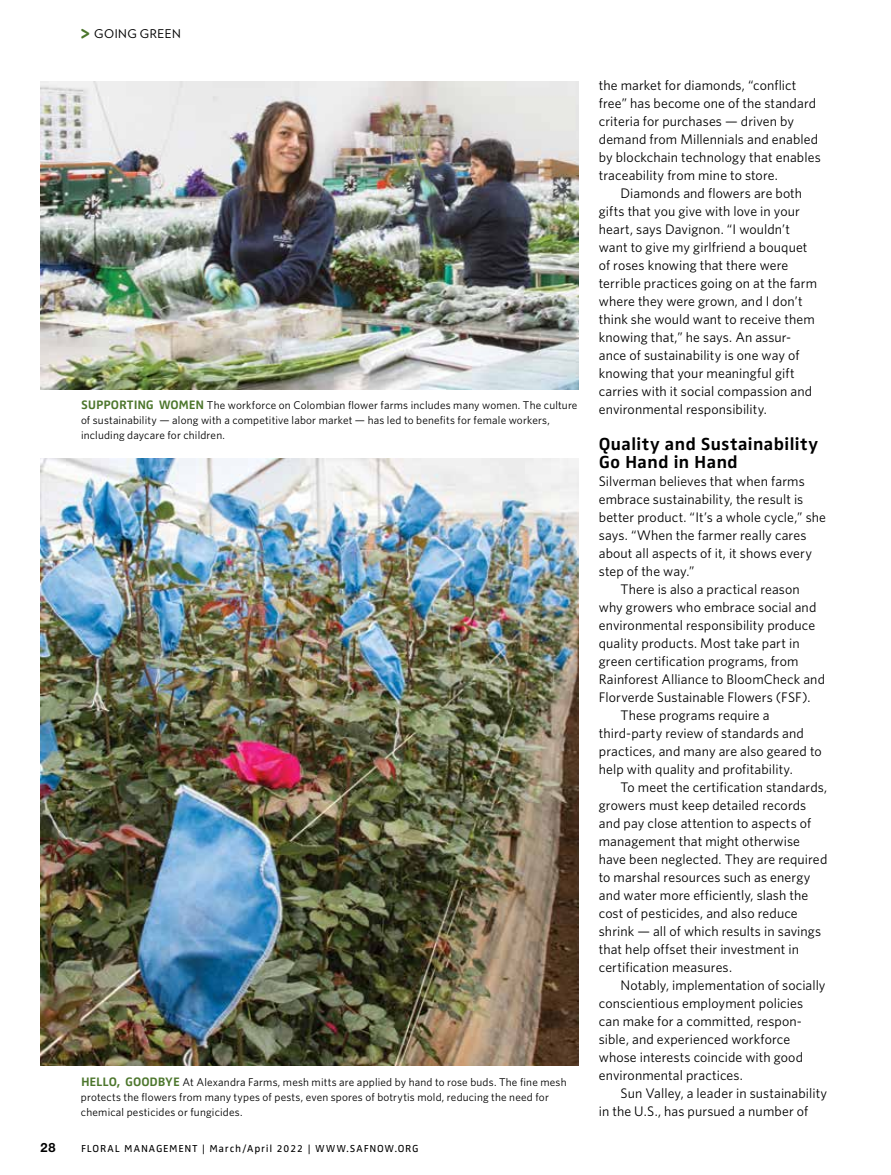
<style>
.page{position:relative;width:891px;height:1175px;background:#fff}
.page>*{position:absolute;margin:0;border:0;box-sizing:border-box;transform-origin:0 0}
.t1{font:700 18px/18px "Zwo Corr Pro";letter-spacing:-.01em;color:#000}
.t2{font:13.8px/18px "Whitney";letter-spacing:.005em;color:#000}
.t3{font:700 12.75px "Helvetica Neue LT Std";color:#000}
.t4{font:12px "Verlag";letter-spacing:.045em;color:#000}
.t5{font:11.25px/15px "Whitney";letter-spacing:.015em;color:#000}
.t6{font:10.5px "Zwo Corr Pro";letter-spacing:.06em;color:#000}
.s1{font-family:"Helvetica Rounded LT Std";font-weight:900;font-size:18.75px;color:#4c762c}
.s2{font-family:"Zwo Corr Pro";font-weight:700;font-size:12.75px;color:#4c762c}
.s3{font-family:"Zwo Corr Pro";font-weight:700;font-size:13.35px;color:#4c762c}
</style>
<div class="page">
<img style="left:41px;top:81px;width:537px;height:308px">
<img style="left:41px;top:459px;width:537px;height:606px">
<p class="t4" style="left:81px;top:25px;width:101px"><span class="s1">&gt;</span> GOING GREEN</p>
<p class="t5" style="left:81px;top:397px;width:498px"><span class="s2">SUPPORTING WOMEN</span> The workforce on Colombian flower farms includes many women. The culture of sustainability — along with a competitive labor market — has led to benefits for female workers, including daycare for children.</p>
<p class="t5" style="left:81px;top:1074px;width:487px"><span class="s2">HELLO</span><span class="s3">,</span> <span class="s2">GOODBYE</span> At Alexandra Farms, mesh mitts are applied by hand to rose buds. The fine mesh protects the flowers from many types of pests, even spores of botrytis mold, reducing the need for chemical pesticides or fungicides.</p>
<p class="t3" style="left:40px;top:1140px;width:17px">28</p>
<p class="t6" style="left:81px;top:1141px;width:339px">FLORAL MANAGEMENT | March/April 2022 | WWW.SAFNOW.ORG</p>
<p class="t2" style="left:599px;top:76px;width:223px">the market for diamonds, “conflict free” has become one of the standard criteria for purchases — driven by demand from Millennials and enabled by blockchain technology that enables traceability from mine to store.</p>
<p class="t2" style="left:599px;top:184px;width:220px;text-indent:22px">Diamonds and flowers are both gifts that you give with love in your heart, says Davignon. “I wouldn’t want to give my girlfriend a bouquet of roses knowing that there were terrible practices going on at the farm where they were grown, and I don’t think she would want to receive them knowing that,” he says. An assur&shy;ance of sustainability is one way of knowing that your meaningful gift carries with it social compassion and environmental responsibility.</p>
<h1 class="t1" style="left:599px;top:433px;width:221px">Quality and Sustainability<br>Go Hand in Hand</h1>
<p class="t2" style="left:599px;top:472px;width:208px">Silverman believes that when farms</p>
<p class="t2" style="left:599px;top:490px;width:206px">embrace sustainability, the result is</p>
<p class="t2" style="left:599px;top:508px;width:229px">better product. “It’s a whole cycle,” she</p>
<p class="t2" style="left:599px;top:526px;width:209px">says. “When the farmer really cares</p>
<p class="t2" style="left:599px;top:544px;width:215px">about all aspects of it, it shows every</p>
<p class="t2" style="left:599px;top:562px;width:97px">step of the way.”</p>
<p class="t2" style="left:620px;top:580px;width:181px">There is also a practical reason</p>
<p class="t2" style="left:599px;top:598px;width:219px">why growers who embrace social and</p>
<p class="t2" style="left:599px;top:616px;width:218px">environmental responsibility produce</p>
<p class="t2" style="left:599px;top:634px;width:202px">quality products. Most take part in</p>
<p class="t2" style="left:599px;top:652px;width:201px">green certification programs, from</p>
<p class="t2" style="left:599px;top:670px;width:228px">Rainforest Alliance to BloomCheck and</p>
<p class="t2" style="left:599px;top:688px;width:213px">Florverde Sustainable Flowers (FSF).</p>
<p class="t2" style="left:620px;top:706px;width:151px">These programs require a</p>
<p class="t2" style="left:599px;top:724px;width:207px">third-party review of standards and</p>
<p class="t2" style="left:599px;top:742px;width:224px">practices, and many are also geared to</p>
<p class="t2" style="left:599px;top:760px;width:195px">help with quality and profitability.</p>
<p class="t2" style="left:620px;top:778px;width:208px">To meet the certification standards,</p>
<p class="t2" style="left:599px;top:796px;width:209px">growers must keep detailed records</p>
<p class="t2" style="left:599px;top:814px;width:214px">and pay close attention to aspects of</p>
<p class="t2" style="left:599px;top:832px;width:203px">management that might otherwise</p>
<p class="t2" style="left:599px;top:850px;width:230px">have been neglected. They are required</p>
<p class="t2" style="left:599px;top:868px;width:213px">to marshal resources such as energy</p>
<p class="t2" style="left:599px;top:886px;width:211px">and water more efficiently, slash the</p>
<p class="t2" style="left:599px;top:904px;width:200px">cost of pesticides, and also reduce</p>
<p class="t2" style="left:599px;top:922px;width:224px">shrink — all of which results in savings</p>
<p class="t2" style="left:599px;top:940px;width:202px">that help offset their investment in</p>
<p class="t2" style="left:599px;top:958px;width:135px">certification measures.</p>
<p class="t2" style="left:620px;top:976px;width:207px">Notably, implementation of socially</p>
<p class="t2" style="left:599px;top:994px;width:206px">conscientious employment policies</p>
<p class="t2" style="left:599px;top:1012px;width:205px">can make for a committed, respon-</p>
<p class="t2" style="left:599px;top:1030px;width:193px">sible, and experienced workforce</p>
<p class="t2" style="left:599px;top:1048px;width:206px">whose interests coincide with good</p>
<p class="t2" style="left:599px;top:1066px;width:146px">environmental practices.</p>
<p class="t2" style="left:620px;top:1084px;width:208px">Sun Valley, a leader in sustainability</p>
<p class="t2" style="left:599px;top:1102px;width:211px">in the U.S., has pursued a number of</p>
</div>
